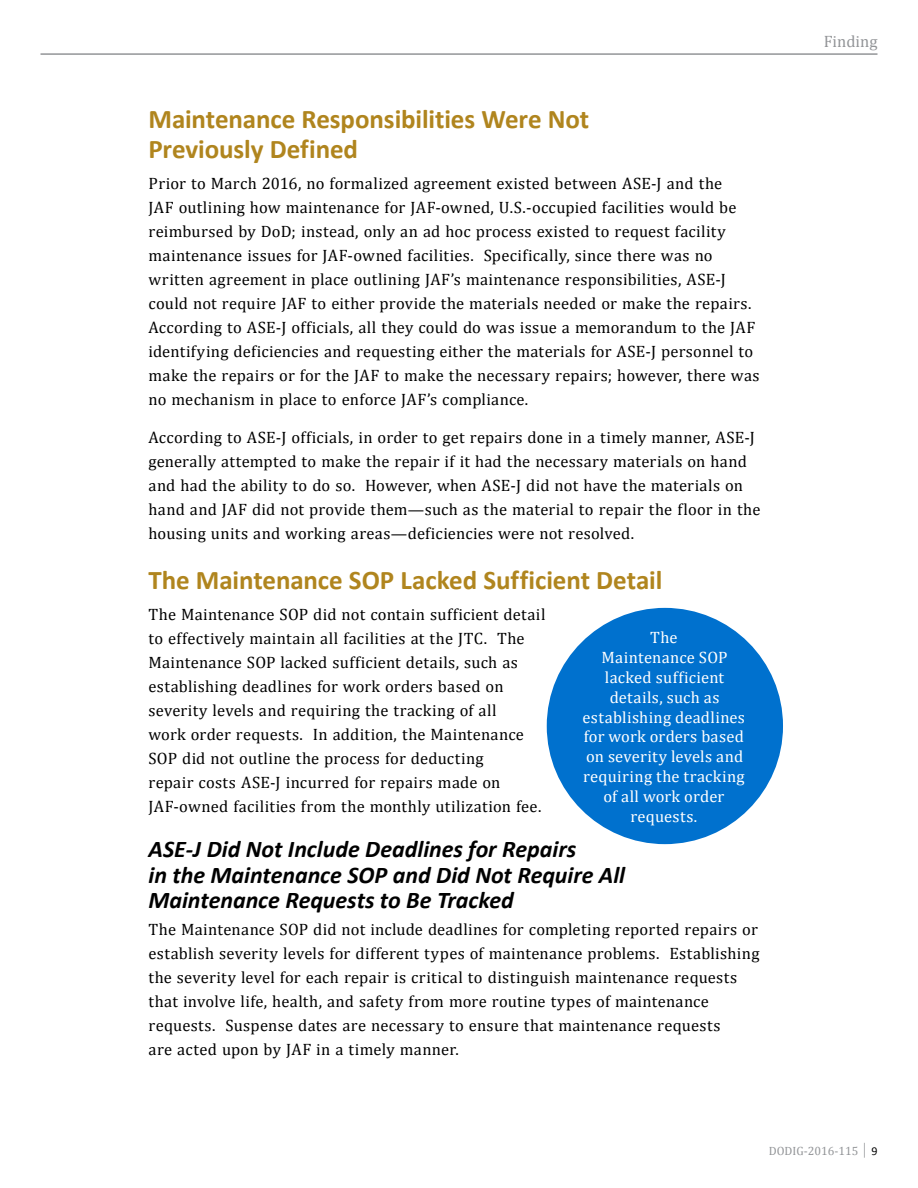
<style>
.page{position:relative;width:918px;height:1188px;background:#fff}
.page>*{position:absolute;margin:0;border:0;box-sizing:border-box;transform-origin:0 0}
.Heading_2{font:700 27px/30px "Calibri";letter-spacing:-.005em;color:#b0851e}
.Heading_3{font:italic 700 24px/25.5px "Calibri";letter-spacing:-.005em;color:#000}
.Body{font:16.5px/24px "Cambria";letter-spacing:.015em;color:#000}
.t1{font:16.5px/19.8px "Cambria";letter-spacing:.015em;color:#fff;text-align:center}
.t2{font:16.5px "Cambria";color:#939598}
.t3{font:12px "Cambria";color:#939598}
.s1{font-family:"Calibri";color:#000}
</style>
<div class="page">
<hr style="left:40px;top:53px;width:838px;height:2px;background:#939598">
<div style="left:547px;top:608px;width:236px;height:236px;background:#0071ce;border-radius:50%"></div>
<p class="Heading_2" style="left:148px;top:103px;width:442px">Maintenance Responsibilities Were Not<br>Previously Defined</p>
<p class="Body" style="left:148px;top:171px;width:613px">Prior to March 2016, no formalized agreement existed between ASE-J and the<br>JAF outlining how maintenance for JAF‑owned, U.S.-occupied facilities would be reimbursed by DoD; instead, only an ad hoc process existed to request facility maintenance issues for JAF‑owned facilities. Specifically, since there was no written agreement in place outlining JAF’s maintenance responsibilities, ASE-J could not require JAF to either provide the materials needed or make the repairs.<br>According to ASE-J officials, all they could do was issue a memorandum to the JAF identifying deficiencies and requesting either the materials for ASE-J personnel to make the repairs or for the JAF to make the necessary repairs; however, there was no mechanism in place to enforce JAF’s compliance.</p>
<p class="Body" style="left:148px;top:425px;width:613px">According to ASE-J officials, in order to get repairs done in a timely manner, ASE‑J generally attempted to make the repair if it had the necessary materials on hand and had the ability to do so. However, when ASE-J did not have the materials on hand and JAF did not provide them—such as the material to repair the floor in the housing units and working areas—deficiencies were not resolved.</p>
<p class="Heading_2" style="left:148px;top:564px;width:515px">The Maintenance SOP Lacked Sufficient Detail</p>
<p class="Body" style="left:148px;top:602px;width:398px">The Maintenance SOP did not contain sufficient detail to effectively maintain all facilities at the JTC. The Maintenance SOP lacked sufficient details, such as establishing deadlines for work orders based on severity levels and requiring the tracking of all<br>work order requests. In addition, the Maintenance SOP did not outline the process for deducting<br>repair costs ASE-J incurred for repairs made on JAF‑owned facilities from the monthly utilization fee.</p>
<p class="Heading_3" style="left:148px;top:836px;width:478px">ASE-J Did Not Include Deadlines for Repairs<br>in the Maintenance SOP and Did Not Require All<br>Maintenance Requests to Be Tracked</p>
<p class="Body" style="left:148px;top:917px;width:613px">The Maintenance SOP did not include deadlines for completing reported repairs or establish severity levels for different types of maintenance problems. Establishing the severity level for each repair is critical to distinguish maintenance requests that involve life, health, and safety from more routine types of maintenance requests. Suspense dates are necessary to ensure that maintenance requests<br>are acted upon by JAF in a timely manner.</p>
<p class="t1" style="left:583px;top:628px;width:164px">The<br>Maintenance SOP lacked sufficient details, such as establishing deadlines for work orders based on severity levels and requiring the tracking of all work order requests.</p>
<p class="t2" style="left:824px;top:31px;width:55px">Finding</p>
<p class="t3" style="left:769px;top:1143px;width:110px">DODIG-2016-115 │ <span class="s1">9</span></p>
</div>
